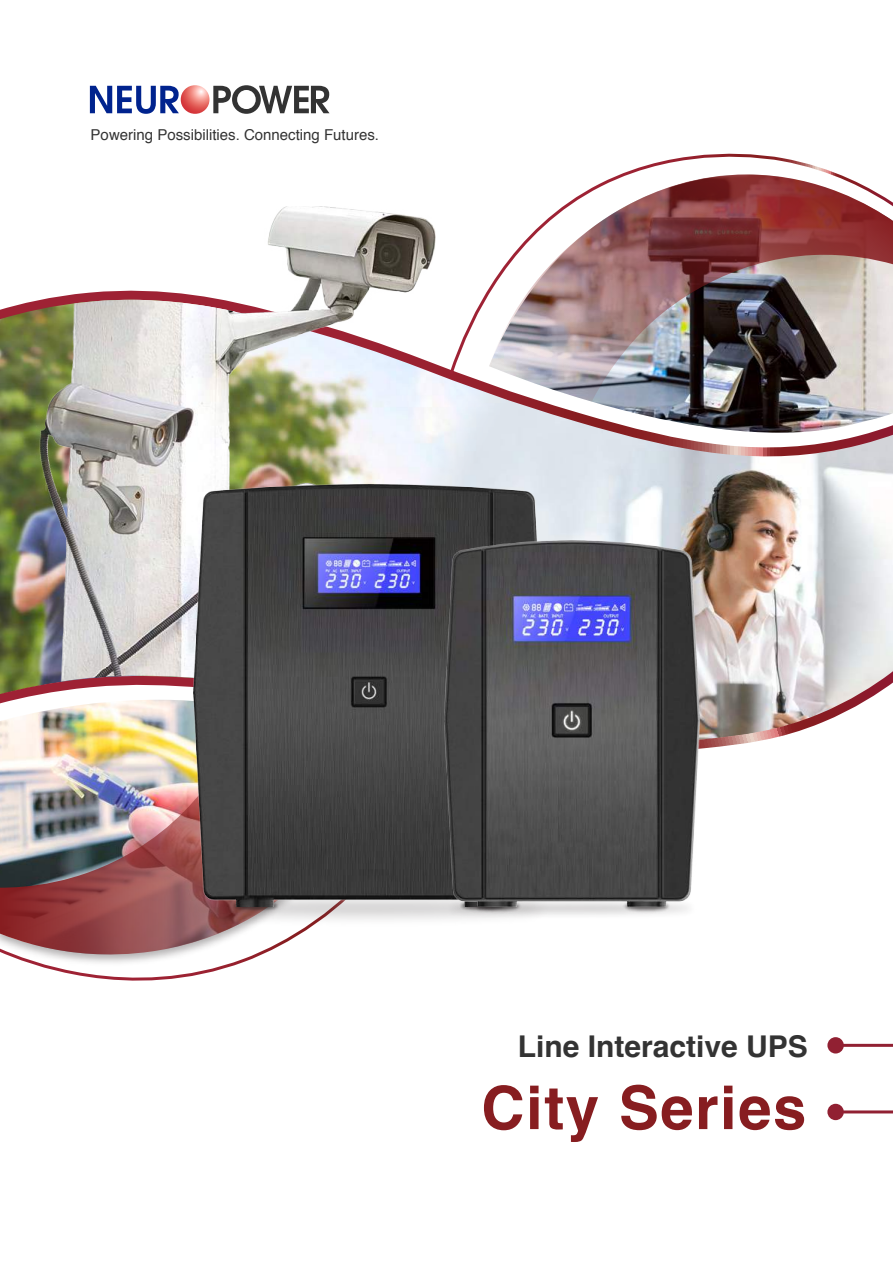
<style>
.page{position:relative;width:893px;height:1263px;background:#fff}
.page>*{position:absolute;margin:0;border:0;box-sizing:border-box;transform-origin:0 0}
.t1{font:700 60px "Helvetica";letter-spacing:.025em;color:#871d20}
.t2{font:700 30px "Helvetica";color:#333}
.t3{font:15px "Helvetica";color:#333}
</style>
<div class="page">
<img style="left:0;top:464px;width:34px;height:192px">
<img style="left:436px;top:464px;width:457px;height:192px">
<svg style="left:0;top:301px;width:893px;height:163px"></svg>
<svg style="left:20px;top:960px;width:205px;height:21px"></svg>
<img style="left:0;top:762px;width:194px;height:196px">
<svg style="left:447px;top:153px;width:391px;height:224px"></svg>
<img style="left:489px;top:402px;width:404px;height:58px">
<img style="left:489px;top:174px;width:404px;height:228px">
<img style="left:0;top:656px;width:893px;height:106px">
<img style="left:34px;top:206px;width:402px;height:499px">
<svg style="left:90px;top:85px;width:239px;height:29px"></svg>
<svg style="left:827px;top:1037px;width:66px;height:16px"></svg>
<svg style="left:827px;top:1104px;width:66px;height:16px"></svg>
<img style="left:143px;top:848px;width:255px;height:120px">
<img style="left:180px;top:848px;width:150px;height:115px">
<img style="left:194px;top:484px;width:350px;height:422px">
<img style="left:398px;top:850px;width:290px;height:70px">
<img style="left:444px;top:540px;width:255px;height:367px">
<p class="t3" style="left:91px;top:123px;width:290px">Powering Possibilities. Connecting Futures.</p>
<h2 class="t2" style="left:518px;top:1028px;width:292px">Line Interactive UPS</h2>
<h1 class="t1" style="left:481px;top:1071px;width:327px">City Series</h1>
</div>
